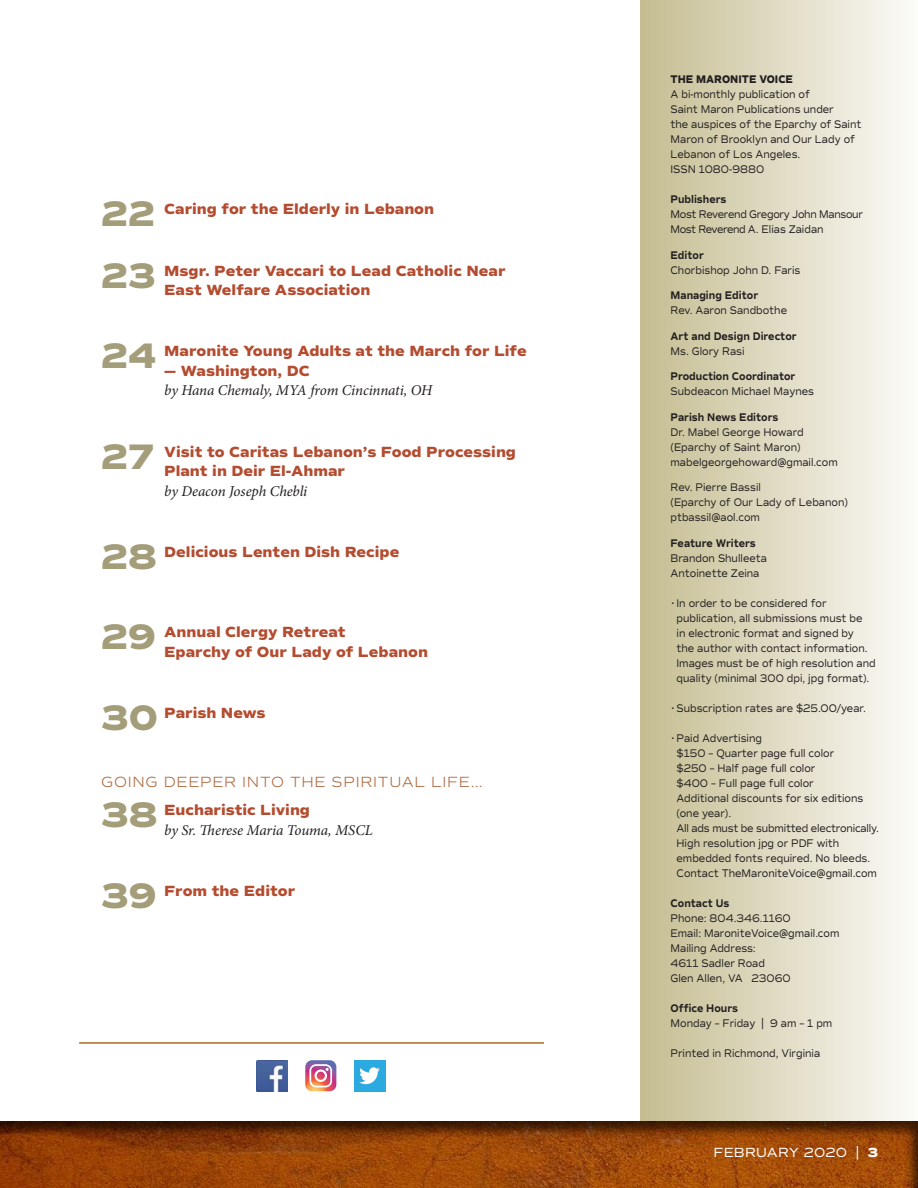
<style>
.page{position:relative;width:918px;height:1188px;background:#fff}
.page>*{position:absolute;margin:0;border:0;box-sizing:border-box;transform-origin:0 0}
.t1{font:800 36px "Commuters Sans";color:#a39d79}
.t2{font:800 15px/19.5px "Commuters Sans";color:#b44c30}
.t3{font:italic 15px "Minion Pro";letter-spacing:-.01em;color:#231f20}
.t4{font:300 15px "Commuters Sans";letter-spacing:.05em;color:#af6a40}
.t5{font:13.5px "Commuters Sans";letter-spacing:.02em;color:#fff}
.t6{font:11.25px/15px "Commuters Sans";color:#231f20;scale:.87 1}
.t7{font:700 11.25px "Commuters Sans";color:#231f20;scale:.87 1}
.t8{font:11.25px "Commuters Sans";letter-spacing:-.03em;color:#231f20;scale:.87 1}
.t9{font:11.25px "Commuters Sans";letter-spacing:-.04em;color:#231f20;scale:.87 1}
.t10{font:800 11.25px "Commuters Sans";color:#231f20;scale:.87 1}
.s1{font-weight:800}
</style>
<div class="page">
<div style="left:640px;top:0;width:278px;height:1188px;background:linear-gradient(to right,#c4bc91,#fbfbf8)"></div>
<div style="left:0;top:1118px;width:918px;height:70px;background:#231f20;opacity:.75"></div>
<hr style="left:79px;top:1042px;width:465px;height:2px;background:#aa691d">
<img style="left:256px;top:1060px;width:31px;height:31px">
<svg style="left:305px;top:1060px;width:31px;height:31px"></svg>
<div style="left:354px;top:1060px;width:31px;height:31px;background:#2aaae1"></div>
<svg style="left:359px;top:1067px;width:21px;height:17px"></svg>
<p class="t1" style="left:101px;top:192px;width:56px">22</p>
<p class="t2" style="left:164px;top:200px;width:271px">Caring for the Elderly in Lebanon</p>
<p class="t1" style="left:101px;top:253px;width:56px">23</p>
<p class="t2" style="left:164px;top:261px;width:343px">Msgr. Peter Vaccari to Lead Catholic Near<br>East Welfare Association</p>
<p class="t1" style="left:101px;top:334px;width:57px">24</p>
<p class="t2" style="left:164px;top:342px;width:364px">Maronite Young Adults at the March for Life</p>
<p class="t2" style="left:164px;top:361px;width:147px">— Washington, DC</p>
<p class="t3" style="left:164px;top:380px;width:270px">by Hana Chemaly, MYA from Cincinnati, OH</p>
<p class="t1" style="left:101px;top:434px;width:55px">27</p>
<p class="t2" style="left:164px;top:442px;width:353px">Visit to Caritas Lebanon’s Food Processing<br>Plant in Deir El-Ahmar</p>
<p class="t3" style="left:164px;top:481px;width:145px">by Deacon Joseph Chebli</p>
<p class="t1" style="left:101px;top:534px;width:57px">28</p>
<p class="t2" style="left:164px;top:542px;width:237px">Delicious Lenten Dish Recipe</p>
<p class="t1" style="left:101px;top:615px;width:57px">29</p>
<p class="t2" style="left:164px;top:623px;width:183px">Annual Clergy Retreat</p>
<p class="t2" style="left:164px;top:642px;width:265px">Eparchy of Our Lady of Lebanon</p>
<p class="t1" style="left:101px;top:696px;width:58px">30</p>
<p class="t2" style="left:164px;top:704px;width:103px">Parish News</p>
<p class="t4" style="left:101px;top:773px;width:383px">GOING DEEPER INTO THE SPIRITUAL LIFE…</p>
<p class="t1" style="left:101px;top:793px;width:58px">38</p>
<p class="t2" style="left:164px;top:801px;width:147px">Eucharistic Living</p>
<p class="t3" style="left:164px;top:820px;width:210px">by Sr. Therese Maria Touma, MSCL</p>
<p class="t1" style="left:101px;top:874px;width:57px">39</p>
<p class="t2" style="left:164px;top:881px;width:133px">From the Editor</p>
<p class="t10" style="left:671px;top:73px;width:142px">THE MARONITE VOICE</p>
<p class="t6" style="left:671px;top:87px;width:162px">A bi-monthly publication of</p>
<p class="t6" style="left:671px;top:102px;width:189px">Saint Maron Publications under</p>
<p class="t6" style="left:671px;top:117px;width:221px">the auspices of the Eparchy of Saint<br>Maron of Brooklyn and Our Lady of<br>Lebanon of Los Angeles.</p>
<p class="t6" style="left:671px;top:162px;width:109px">ISSN 1080-9880</p>
<p class="t7" style="left:671px;top:193px;width:66px">Publishers</p>
<p class="t8" style="left:671px;top:208px;width:223px">Most Reverend Gregory John Mansour</p>
<p class="t9" style="left:671px;top:223px;width:177px">Most Reverend A. Elias Zaidan</p>
<p class="t7" style="left:671px;top:248px;width:40px">Editor</p>
<p class="t6" style="left:671px;top:262px;width:151px">Chorbishop John D. Faris</p>
<p class="t7" style="left:671px;top:289px;width:102px">Managing Editor</p>
<p class="t6" style="left:671px;top:303px;width:135px">Rev. Aaron Sandbothe</p>
<p class="t7" style="left:671px;top:329px;width:146px">Art and Design Director</p>
<p class="t6" style="left:671px;top:343px;width:87px">Ms. Glory Rasi</p>
<p class="t7" style="left:671px;top:370px;width:145px">Production Coordinator</p>
<p class="t6" style="left:671px;top:384px;width:166px">Subdeacon Michael Maynes</p>
<p class="t7" style="left:671px;top:410px;width:125px">Parish News Editors</p>
<p class="t6" style="left:671px;top:424px;width:155px">Dr. Mabel George Howard</p>
<p class="t6" style="left:671px;top:439px;width:151px">(Eparchy of Saint Maron)</p>
<p class="t6" style="left:671px;top:454px;width:194px">mabelgeorgehoward@gmail.com</p>
<p class="t6" style="left:671px;top:480px;width:105px">Rev. Pierre Bassil</p>
<p class="t6" style="left:671px;top:495px;width:205px">(Eparchy of Our Lady of Lebanon)</p>
<p class="t6" style="left:671px;top:510px;width:104px">ptbassil@aol.com</p>
<p class="t7" style="left:671px;top:536px;width:99px">Feature Writers</p>
<p class="t6" style="left:671px;top:550px;width:112px">Brandon Shulleeta</p>
<p class="t6" style="left:671px;top:565px;width:104px">Antoinette Zeina</p>
<p class="t6" style="left:677px;top:595px;width:230px;text-indent:-6px">•In order to be considered for publication, all submissions must be<br>in electronic format and signed by<br>the author with contact information.<br>Images must be of high resolution and quality (minimal 300 dpi, jpg format).</p>
<p class="t6" style="left:671px;top:700px;width:226px">•Subscription rates are $25.00/year.</p>
<p class="t6" style="left:671px;top:730px;width:107px">•Paid Advertising</p>
<p class="t6" style="left:677px;top:745px;width:183px">$150 – Quarter page full color</p>
<p class="t6" style="left:677px;top:760px;width:161px">$250 – Half page full color</p>
<p class="t6" style="left:677px;top:775px;width:159px">$400 – Full page full color</p>
<p class="t6" style="left:677px;top:790px;width:216px">Additional discounts for six editions (one year).</p>
<p class="t6" style="left:677px;top:820px;width:234px">All ads must be submitted electronically.<br>High resolution jpg or PDF with embedded fonts required. No bleeds.</p>
<p class="t6" style="left:677px;top:865px;width:232px">Contact TheMaroniteVoice@gmail.com</p>
<p class="t7" style="left:671px;top:896px;width:69px">Contact Us</p>
<p class="t6" style="left:671px;top:910px;width:140px">Phone: 804.346.1160</p>
<p class="t6" style="left:671px;top:925px;width:196px">Email: MaroniteVoice@gmail.com</p>
<p class="t6" style="left:671px;top:940px;width:100px">Mailing Address:</p>
<p class="t6" style="left:671px;top:955px;width:110px">4611 Sadler Road</p>
<p class="t6" style="left:671px;top:970px;width:140px">Glen Allen, VA 23060</p>
<p class="t7" style="left:671px;top:1001px;width:79px">Office Hours</p>
<p class="t6" style="left:671px;top:1015px;width:187px">Monday – Friday | 9 am – 1 pm</p>
<p class="t6" style="left:671px;top:1045px;width:174px">Printed in Richmond, Virginia</p>
<p class="t5" style="left:714px;top:1145px;width:166px">FEBRUARY 2020 | <span class="s1">3</span></p>
</div>
